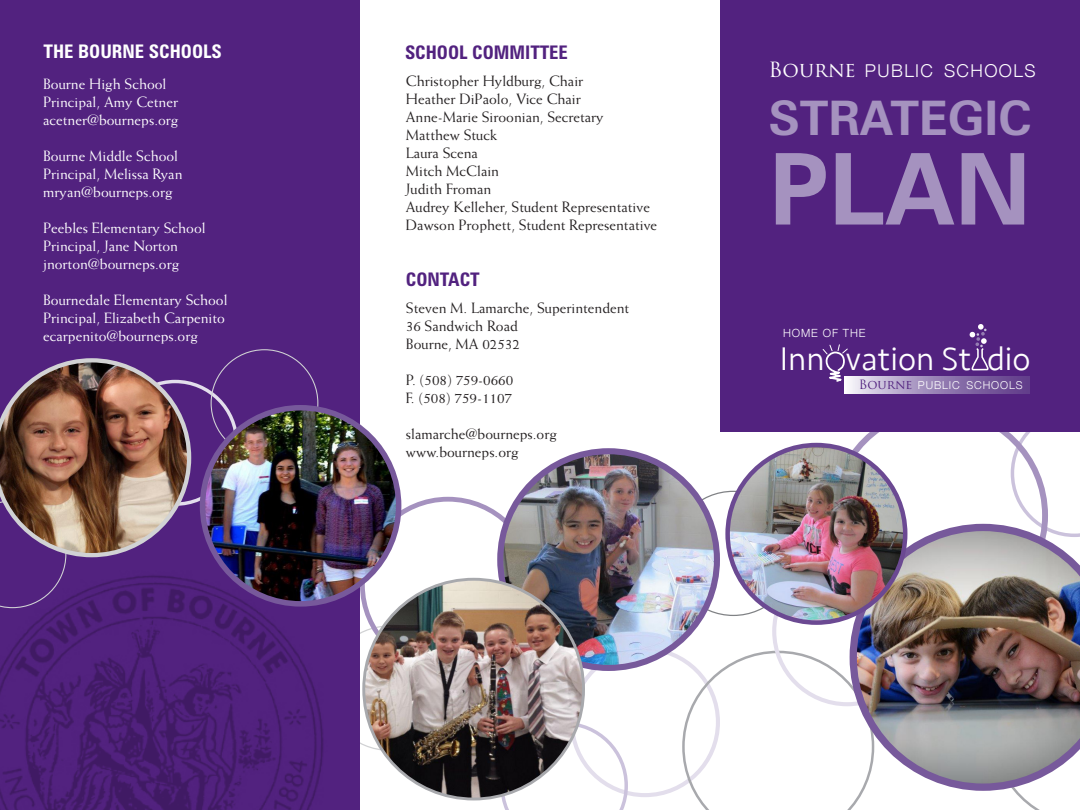
<style>
.page{position:relative;width:1080px;height:810px;background:#fff}
.page>*{position:absolute;margin:0;border:0;box-sizing:border-box;transform-origin:0 0}
.t1{font:700 99.25px "Zurich BT";color:#a592bf}
.t2{font:700 47.75px "Zurich BT";color:#a592bf}
.t3{font:300 33.62px "Seravek";color:#fff}
.t4{font:20.38px "Trajan Pro";color:#fff}
.t5{font:700 condensed 18.75px "Zurich BT";color:#52227f}
.t6{font:700 condensed 18.75px "Zurich BT";color:#fff}
.t7{font:300 17.75px "Helvetica Neue";letter-spacing:.08em;color:#fff}
.t8{font:15px "Weiss";color:#231f20}
.t9{font:15px "Weiss";color:#fff}
.t10{font:12.5px "Trajan Pro";color:#52227f}
.t11{font:300 11.25px "Helvetica Neue";letter-spacing:.08em;color:#fff}
.t12{font:300 10.88px "Helvetica Neue";letter-spacing:.08em;color:#fff}
</style>
<div class="page">
<div style="left:0;top:0;width:360px;height:810px;background:#52227f"></div>
<svg style="left:500px;top:722px;width:128px;height:88px"></svg>
<svg style="left:682px;top:651px;width:182px;height:159px"></svg>
<img style="left:850px;top:524px;width:119px;height:267px">
<img style="left:500px;top:451px;width:217px;height:217px;border-radius:108px">
<div style="left:497px;top:448px;width:223px;height:223px;border:6px solid #77599b;border-radius:50%"></div>
<img style="left:364px;top:580px;width:220px;height:219px;border-radius:108px">
<div style="left:720px;top:0;width:360px;height:432px;background:#52227f"></div>
<img style="left:0;top:571px;width:323px;height:239px">
<img style="left:203px;top:408px;width:196px;height:196px;border-radius:98px">
<div style="left:200px;top:405px;width:201px;height:202px;border:6px solid #77599b;border-radius:50%"></div>
<svg style="left:822px;top:344px;width:26px;height:38px"></svg>
<svg style="left:844px;top:376px;width:125px;height:17px;background:#b6a8cc"></svg>
<img style="left:969px;top:324px;width:111px;height:486px">
<img style="left:728px;top:445px;width:177px;height:177px;border-radius:86px">
<div style="left:725px;top:443px;width:182px;height:182px;border:4px solid #6b4992;border-radius:50%"></div>
<img style="left:0;top:358px;width:191px;height:199px">
<p class="t6" style="left:44px;top:40px;width:180px">THE BOURNE SCHOOLS</p>
<p class="t5" style="left:405px;top:41px;width:164px">SCHOOL COMMITTEE</p>
<p class="t9" style="left:43px;top:75px;width:125px">Bourne High School</p>
<p class="t9" style="left:43px;top:93px;width:136px">Principal, Amy Cetner</p>
<p class="t9" style="left:43px;top:111px;width:137px">acetner@bourneps.org</p>
<p class="t9" style="left:43px;top:147px;width:137px">Bourne Middle School</p>
<p class="t9" style="left:43px;top:165px;width:141px">Principal, Melissa Ryan</p>
<p class="t9" style="left:43px;top:183px;width:131px">mryan@bourneps.org</p>
<p class="t9" style="left:43px;top:219px;width:164px">Peebles Elementary School</p>
<p class="t9" style="left:43px;top:237px;width:136px">Principal, Jane Norton</p>
<p class="t9" style="left:43px;top:255px;width:138px">jnorton@bourneps.org</p>
<p class="t9" style="left:43px;top:291px;width:186px">Bournedale Elementary School</p>
<p class="t9" style="left:43px;top:309px;width:183px">Principal, Elizabeth Carpenito</p>
<p class="t9" style="left:43px;top:327px;width:156px">ecarpenito@bourneps.org</p>
<p class="t8" style="left:406px;top:73px;width:179px">Christopher Hyldburg, Chair</p>
<p class="t8" style="left:406px;top:91px;width:176px">Heather DiPaolo, Vice Chair</p>
<p class="t8" style="left:406px;top:109px;width:199px">Anne-Marie Siroonian, Secretary</p>
<p class="t8" style="left:406px;top:127px;width:93px">Matthew Stuck</p>
<p class="t8" style="left:406px;top:145px;width:74px">Laura Scena</p>
<p class="t8" style="left:406px;top:163px;width:95px">Mitch McClain</p>
<p class="t8" style="left:406px;top:181px;width:87px">Judith Froman</p>
<p class="t8" style="left:406px;top:199px;width:246px">Audrey Kelleher, Student Representative</p>
<p class="t8" style="left:406px;top:217px;width:253px">Dawson Prophett, Student Representative</p>
<p class="t5" style="left:406px;top:268px;width:75px">CONTACT</p>
<p class="t8" style="left:406px;top:299px;width:225px">Steven M. Lamarche, Superintendent</p>
<p class="t8" style="left:406px;top:317px;width:113px">36 Sandwich Road</p>
<p class="t8" style="left:406px;top:335px;width:116px">Bourne, MA 02532</p>
<p class="t8" style="left:406px;top:371px;width:109px">P. (508) 759-0660</p>
<p class="t8" style="left:406px;top:389px;width:108px">F. (508) 759-1107</p>
<p class="t8" style="left:406px;top:425px;width:153px">slamarche@bourneps.org</p>
<p class="t8" style="left:406px;top:443px;width:114px">www.bourneps.org</p>
<p class="t4" style="left:769px;top:56px;width:89px">Bourne</p>
<p class="t7" style="left:865px;top:56px;width:172px">PUBLIC SCHOOLS</p>
<p class="t2" style="left:768px;top:89px;width:265px">STRATEGIC</p>
<p class="t1" style="left:769px;top:129px;width:264px">PLAN</p>
<p class="t11" style="left:783px;top:324px;width:84px">HOME OF THE</p>
<p class="t3" style="left:780px;top:339px;width:252px">Inn vation St dio</p>
<p class="t10" style="left:859px;top:376px;width:55px">Bourne</p>
<p class="t12" style="left:918px;top:376px;width:106px">PUBLIC SCHOOLS</p>
</div>
